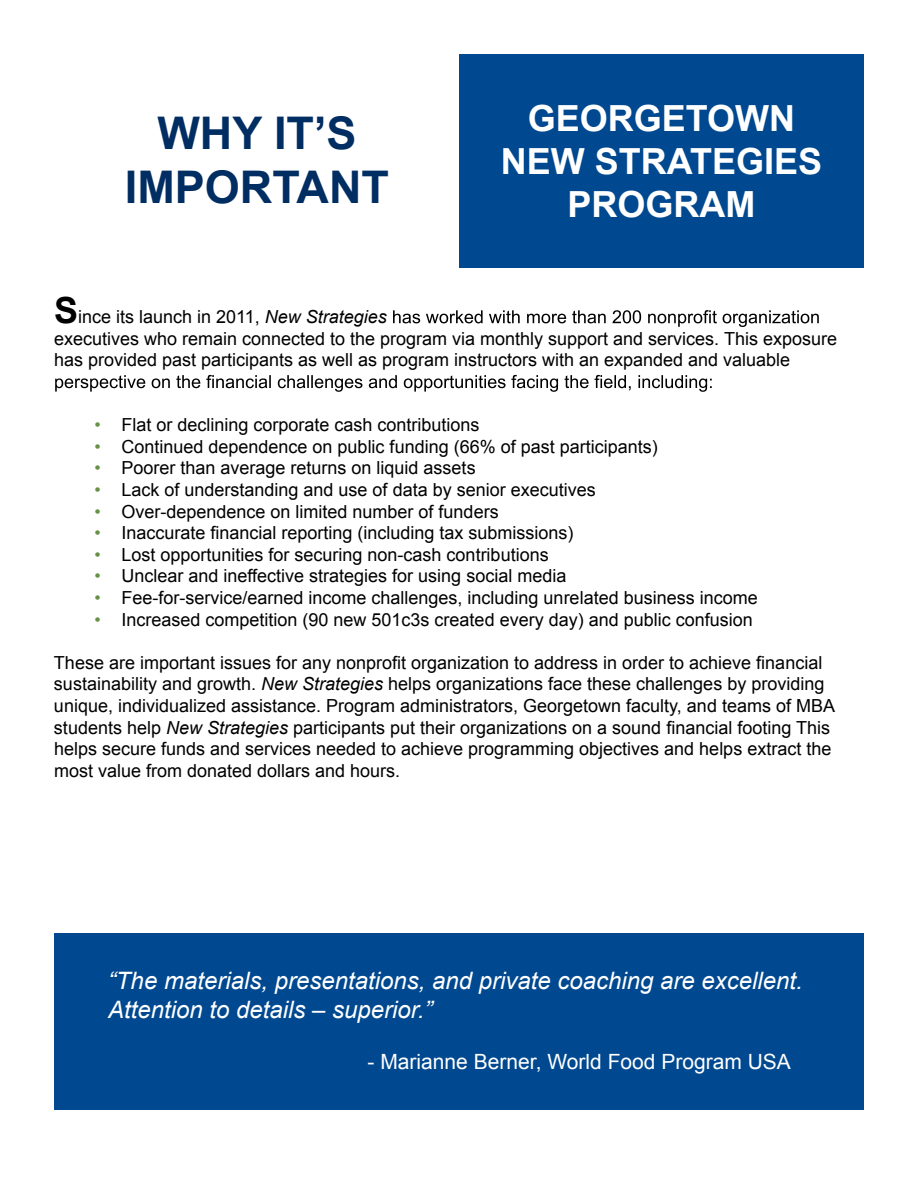
<style>
.page{position:relative;width:918px;height:1188px;background:#fff}
.page>*{position:absolute;margin:0;border:0;box-sizing:border-box;transform-origin:0 0}
.t1{font:700 45px/54px "Arial";color:#002d62;text-align:center}
.t2{font:700 36px/43.2px "Arial";color:#fff;text-align:center}
.t3{font:italic 24px/28.8px "Arial";color:#fff}
.t4{font:21px "Arial";color:#fff}
.t5{font:18px/21.6px "Arial";color:#000}
.s1{font-weight:700;font-size:36px}
.s2{font-style:italic}
.s3{color:#679146}
</style>
<div class="page">
<div style="left:54px;top:934px;width:810px;height:176px;background:#004990"></div>
<svg style="left:393px;top:310px;width:426px;height:17px"></svg>
<svg style="left:55px;top:375px;width:657px;height:17px"></svg>
<div style="left:459px;top:54px;width:405px;height:214px;background:#004990"></div>
<h1 class="t1" style="left:125px;top:108px;width:266px">WHY IT’S<br>IMPORTANT</h1>
<h2 class="t2" style="left:501px;top:98px;width:323px">GEORGETOWN<br>NEW STRATEGIES<br>PROGRAM</h2>
<p class="t5" style="left:54px;top:306px;width:785px"><span class="s1">S</span>ince its launch in 2011, <span class="s2">New Strategies<br></span>executives who remain connected to the program via monthly support and services. This exposure has provided past participants as well as program instructors with an expanded and valuable</p>
<p class="t5" style="left:94px;top:414px;width:387px"><span class="s3">•</span> Flat or declining corporate cash contributions</p>
<p class="t5" style="left:94px;top:436px;width:565px"><span class="s3">•</span> Continued dependence on public funding (66% of past participants)</p>
<p class="t5" style="left:94px;top:457px;width:383px"><span class="s3">•</span> Poorer than average returns on liquid assets</p>
<p class="t5" style="left:94px;top:479px;width:503px"><span class="s3">•</span> Lack of understanding and use of data by senior executives</p>
<p class="t5" style="left:94px;top:501px;width:406px"><span class="s3">•</span> Over-dependence on limited number of funders</p>
<p class="t5" style="left:94px;top:522px;width:481px"><span class="s3">•</span> Inaccurate financial reporting (including tax submissions)</p>
<p class="t5" style="left:94px;top:544px;width:456px"><span class="s3">•</span> Lost opportunities for securing non-cash contributions</p>
<p class="t5" style="left:94px;top:565px;width:473px"><span class="s3">•</span> Unclear and ineffective strategies for using social media</p>
<p class="t5" style="left:94px;top:587px;width:665px"><span class="s3">•</span> Fee-for-service/earned income challenges, including unrelated business income</p>
<p class="t5" style="left:94px;top:609px;width:660px"><span class="s3">•</span> Increased competition (90 new 501c3s created every day) and public confusion</p>
<p class="t5" style="left:54px;top:652px;width:783px">These are important issues for any nonprofit organization to address in order to achieve financial sustainability and growth. <span class="s2">New Strategies</span> helps organizations face these challenges by providing unique, individualized assistance. Program administrators, Georgetown faculty, and teams of MBA students help <span class="s2">New Strategies</span> participants put their organizations on a sound financial footing This helps secure funds and services needed to achieve programming objectives and helps extract the most value from donated dollars and hours.</p>
<h3 class="t3" style="left:108px;top:967px;width:696px">“The materials, presentations, and private coaching are excellent.<br>Attention to details – superior.”</h3>
<p class="t4" style="left:368px;top:1048px;width:425px">- Marianne Berner, World Food Program USA</p>
</div>
